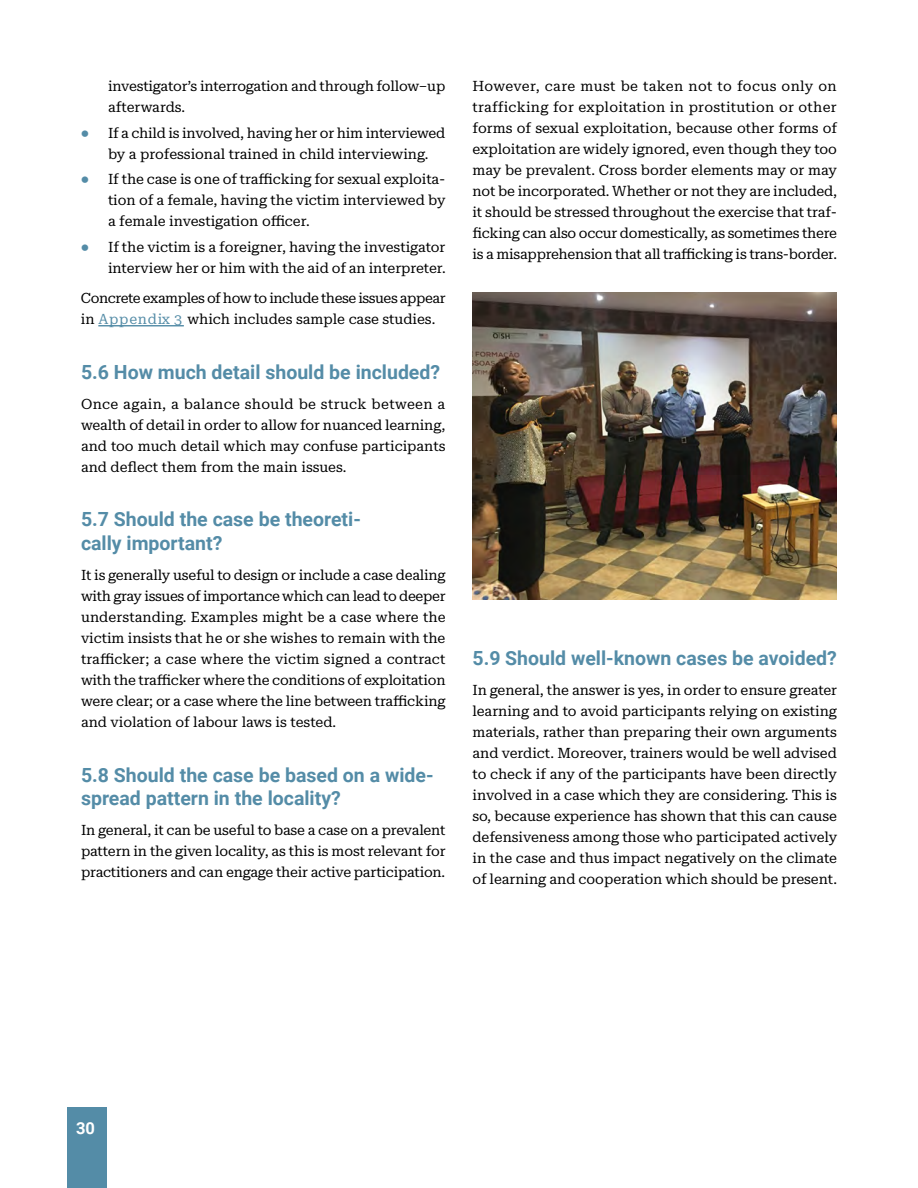
<style>
.page{position:relative;width:918px;height:1188px;background:#fff}
.page>*{position:absolute;margin:0;border:0;box-sizing:border-box;transform-origin:0 0}
.t1{font:700 19.5px/23.4px "Roboto";color:#548ca7}
.t2{font:700 16.5px "Roboto";color:#fff}
.t3{font:14.25px/21px "Roboto Serif 20 pt";letter-spacing:-.01em;color:#000;text-align:justify}
.t4{font:14.25px/21px "Roboto Serif 20 pt";letter-spacing:-.03em;color:#000}
.s1{color:#548ca7}
</style>
<div class="page">
<div style="left:68px;top:1107px;width:39px;height:81px;background:#548ca7"></div>
<hr style="left:98px;top:325px;width:86px;height:1px;background:#548ca7">
<img style="left:472px;top:293px;width:365px;height:307px">
<p class="t3" style="left:108px;top:75px;width:339px">investigator’s interrogation and through follow–up afterwards.</p>
<p class="t3" style="left:108px;top:121px;width:339px;text-indent:-27px"><span class="s1">●</span> If a child is involved, having her or him interviewed by a professional trained in child interviewing.</p>
<p class="t3" style="left:108px;top:168px;width:339px;text-indent:-27px"><span class="s1">●</span> If the case is one of trafficking for sexual exploita&shy;tion of a female, having the victim interviewed by a female investigation officer.</p>
<p class="t3" style="left:81px;top:235px;width:366px;text-align:right"><span class="s1">●</span> If the victim is a foreigner, having the investigator interview her or him with the aid of an interpreter.</p>
<p class="t4" style="left:81px;top:286px;width:366px">Concrete examples of how to include these issues appear in <span class="s1">Appendix 3</span> which includes sample case studies.</p>
<h1 class="t1" style="left:81px;top:359px;width:361px">5.6 How much detail should be included?</h1>
<p class="t3" style="left:81px;top:392px;width:366px">Once again, a balance should be struck between a wealth of detail in order to allow for nuanced learning, and too much detail which may confuse participants and deflect them from the main issues.</p>
<h1 class="t1" style="left:81px;top:507px;width:281px">5.7 Should the case be theoreti&shy;cally important?</h1>
<p class="t3" style="left:81px;top:563px;width:366px">It is generally useful to design or include a case dealing with gray issues of importance which can lead to deeper understanding. Examples might be a case where the victim insists that he or she wishes to remain with the trafficker; a case where the victim signed a contract with the trafficker where the conditions of exploitation were clear; or a case where the line between trafficking and violation of labour laws is tested.</p>
<h1 class="t1" style="left:81px;top:762px;width:354px">5.8 Should the case be based on a wide&shy;spread pattern in the locality?</h1>
<p class="t3" style="left:81px;top:819px;width:366px">In general, it can be useful to base a case on a prevalent pattern in the given locality, as this is most relevant for practitioners and can engage their active participation.</p>
<p class="t3" style="left:473px;top:75px;width:366px">However, care must be taken not to focus only on trafficking for exploitation in prostitution or other forms of sexual exploitation, because other forms of exploitation are widely ignored, even though they too may be prevalent. Cross border elements may or may not be incorporated. Whether or not they are included, it should be stressed throughout the exercise that traf&shy;ficking can also occur domestically, as sometimes there is a misapprehension that all trafficking is trans-border.</p>
<h1 class="t1" style="left:472px;top:646px;width:366px">5.9 Should well-known cases be avoided?</h1>
<p class="t3" style="left:472px;top:678px;width:366px">In general, the answer is yes, in order to ensure greater learning and to avoid participants relying on existing materials, rather than preparing their own arguments and verdict. Moreover, trainers would be well advised to check if any of the participants have been directly involved in a case which they are considering. This is so, because experience has shown that this can cause defensiveness among those who participated actively in the case and thus impact negatively on the climate of learning and cooperation which should be present.</p>
<p class="t2" style="left:76px;top:1117px;width:20px">30</p>
</div>
